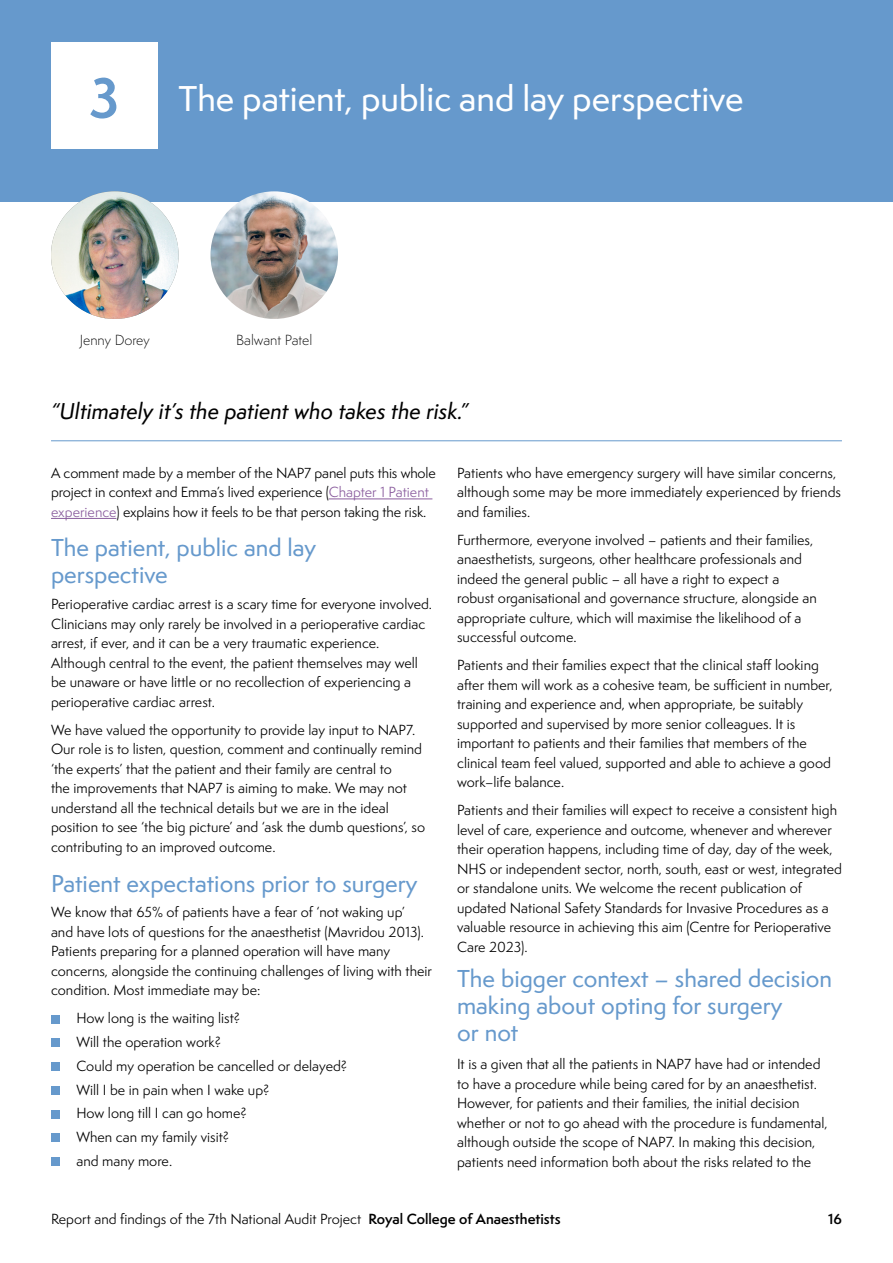
<style>
.page{position:relative;width:893px;height:1263px;background:#fff}
.page>*{position:absolute;margin:0;border:0;box-sizing:border-box;transform-origin:0 0}
.t1{font:500 33px "Semplicita Pro";color:#fff}
.t2{font:500 22.5px/27px "Semplicita Pro";color:#69c}
.t3{font:21px "Semplicita Pro Med It";color:#000}
.t4{font:13.5px/19.5px "Semplicita Pro";color:#000}
.t5{font:300 13.5px "Semplicita Pro";color:#000}
.t6{font:600 13.5px "Semplicita Pro";color:#000}
.s1{font-weight:700;font-size:52.5px;color:#69c}
.s2{color:#8a5d9e}
.s3{font-weight:600}
</style>
<div class="page">
<div style="left:0;top:0;width:893px;height:202px;background:#69c"></div>
<div style="left:51px;top:43px;width:106px;height:106px;background:#fff"></div>
<img style="left:51px;top:191px;width:128px;height:128px;border-radius:64px">
<img style="left:210px;top:191px;width:128px;height:128px;border-radius:64px">
<hr style="left:329px;top:499px;width:103px;height:1px;background:#8a5d9e">
<hr style="left:51px;top:518px;width:65px;height:1px;background:#8a5d9e">
<div style="left:51px;top:1015px;width:9px;height:8px;background:#69c"></div>
<div style="left:51px;top:1039px;width:9px;height:8px;background:#69c"></div>
<div style="left:51px;top:1062px;width:9px;height:9px;background:#69c"></div>
<div style="left:51px;top:1086px;width:9px;height:9px;background:#69c"></div>
<div style="left:51px;top:1110px;width:9px;height:8px;background:#69c"></div>
<div style="left:51px;top:1134px;width:9px;height:8px;background:#69c"></div>
<div style="left:51px;top:1157px;width:9px;height:9px;background:#69c"></div>
<hr style="left:51px;top:440px;width:791px;height:1px;background:#69c">
<h1 class="t1" style="left:89px;top:75px;width:656px"><span class="s1">3</span> The patient, public and lay perspective</h1>
<p class="t5" style="left:80px;top:331px;width:72px">Jenny Dorey</p>
<p class="t5" style="left:236px;top:331px;width:78px">Balwant Patel</p>
<h3 class="t3" style="left:51px;top:396px;width:419px">“Ultimately it’s the patient who takes the risk.”</h3>
<p class="t4" style="left:51px;top:463px;width:386px">A comment made by a member of the NAP7 panel puts this whole project in context and Emma’s lived experience (<span class="s2">Chapter 1 Patient experience</span>) explains how it feels to be that person taking the risk.</p>
<h2 class="t2" style="left:51px;top:534px;width:267px">The patient, public and lay perspective</h2>
<p class="t4" style="left:51px;top:594px;width:383px">Perioperative cardiac arrest is a scary time for everyone involved.<br>Clinicians may only rarely be involved in a perioperative cardiac arrest, if ever, and it can be a very traumatic experience.<br>Although central to the event, the patient themselves may well be unaware or have little or no recollection of experiencing a perioperative cardiac arrest.</p>
<p class="t4" style="left:51px;top:720px;width:376px">We have valued the opportunity to provide lay input to NAP7.<br>Our role is to listen, question, comment and continually remind ‘the experts’ that the patient and their family are central to<br>the improvements that NAP7 is aiming to make. We may not understand all the technical details but we are in the ideal position to see ‘the big picture’ and ‘ask the dumb questions’, so contributing to an improved outcome.</p>
<h2 class="t2" style="left:51px;top:869px;width:368px">Patient expectations prior to surgery</h2>
<p class="t4" style="left:51px;top:902px;width:382px">We know that 65% of patients have a fear of ‘not waking up’<br>and have lots of questions for the anaesthetist (Mavridou 2013).<br>Patients preparing for a planned operation will have many concerns, alongside the continuing challenges of living with their condition. Most immediate may be:</p>
<p class="t4" style="left:77px;top:1006px;width:272px;line-height:23.7px">How long is the waiting list?<br>Will the operation work?<br>Could my operation be cancelled or delayed?<br>Will I be in pain when I wake up?<br>How long till I can go home?<br>When can my family visit?<br>and many more.</p>
<p class="t4" style="left:457px;top:463px;width:385px">Patients who have emergency surgery will have similar concerns, although some may be more immediately experienced by friends and families.</p>
<p class="t4" style="left:457px;top:530px;width:361px">Furthermore, everyone involved – patients and their families, anaesthetists, surgeons, other healthcare professionals and indeed the general public – all have a right to expect a robust organisational and governance structure, alongside an appropriate culture, which will maximise the likelihood of a successful outcome.</p>
<p class="t4" style="left:457px;top:655px;width:377px">Patients and their families expect that the clinical staff looking after them will work as a cohesive team, be sufficient in number, training and experience and, when appropriate, be suitably supported and supervised by more senior colleagues. It is important to patients and their families that members of the clinical team feel valued, supported and able to achieve a good work–life balance.</p>
<p class="t4" style="left:457px;top:800px;width:386px">Patients and their families will expect to receive a consistent high level of care, experience and outcome, whenever and wherever their operation happens, including time of day, day of the week, NHS or independent sector, north, south, east or west, integrated or standalone units. We welcome the recent publication of updated National Safety Standards for Invasive Procedures as a valuable resource in achieving this aim (Centre for Perioperative Care 2023).</p>
<h2 class="t2" style="left:457px;top:965px;width:376px">The bigger context – shared decision making about opting for surgery<br>or not</h2>
<p class="t4" style="left:457px;top:1054px;width:372px">It is a given that all the patients in NAP7 have had or intended to have a procedure while being cared for by an anaesthetist.<br>However, for patients and their families, the initial decision whether or not to go ahead with the procedure is fundamental, although outside the scope of NAP7. In making this decision, patients need information both about the risks related to the</p>
<p class="t4" style="left:51px;top:1208px;width:511px">Report and findings of the 7th National Audit Project <span class="s3">Royal College of Anaesthetists</span></p>
<p class="t6" style="left:828px;top:1208px;width:15px">16</p>
</div>
